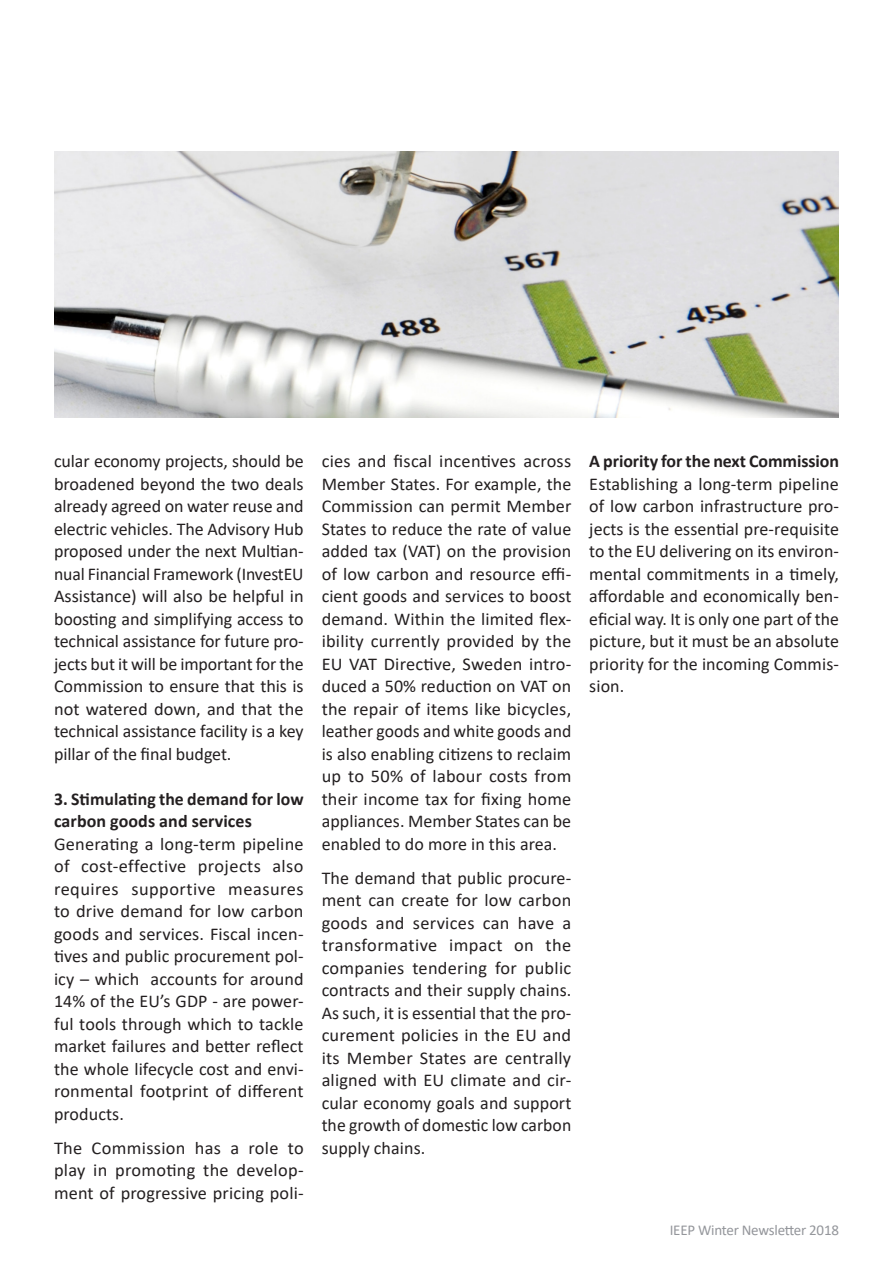
<style>
.page{position:relative;width:893px;height:1263px;background:#fff}
.page>*{position:absolute;margin:0;border:0;box-sizing:border-box;transform-origin:0 0}
.Body{font:18px/22.5px "Calibri";letter-spacing:.005em;color:#231f20;text-align:justify}
.Body-2{font:700 18px/22.5px "Calibri";letter-spacing:.005em;color:#231f20}
.t1{font:15px "Calibri";letter-spacing:-.015em;color:#94969b}
</style>
<div class="page">
<img style="left:54px;top:151px;width:785px;height:266px">
<p class="Body" style="left:54px;top:450px;width:251px">cular economy projects, should be broadened beyond the two deals already agreed on water reuse and electric vehicles. The Advisory Hub proposed under the next Multian&shy;nual Financial Framework (InvestEU Assistance) will also be helpful in boosting and simplifying access to technical assistance for future pro&shy;jects but it will be important for the Commission to ensure that this is not watered down, and that the technical assistance facility is a key pillar of the final budget.</p>
<p class="Body-2" style="left:54px;top:787px;width:251px">3. Stimulating the demand for low carbon goods and services</p>
<p class="Body" style="left:54px;top:832px;width:251px">Generating a long-term pipeline of cost-effective projects also requires supportive measures to drive demand for low carbon goods and services. Fiscal incen&shy;tives and public procurement pol&shy;icy – which accounts for around 14% of the EU’s GDP - are power&shy;ful tools through which to tackle market failures and better reflect the whole lifecycle cost and envi&shy;ronmental footprint of different products.</p>
<p class="Body" style="left:54px;top:1136px;width:251px">The Commission has a role to play in promoting the develop&shy;ment of progressive pricing poli-</p>
<p class="Body" style="left:322px;top:450px;width:251px">cies and fiscal incentives across Member States. For example, the Commission can permit Member States to reduce the rate of value added tax (VAT) on the provision of low carbon and resource effi&shy;cient goods and services to boost demand. Within the limited flex&shy;ibility currently provided by the EU VAT Directive, Sweden intro&shy;duced a 50% reduction on VAT on the repair of items like bicycles, leather goods and white goods and is also enabling citizens to reclaim up to 50% of labour costs from their income tax for fixing home appliances. Member States can be enabled to do more in this area.</p>
<p class="Body" style="left:322px;top:866px;width:251px">The demand that public procure&shy;ment can create for low carbon goods and services can have a transformative impact on the companies tendering for public contracts and their supply chains.<br>As such, it is essential that the pro&shy;curement policies in the EU and its Member States are centrally aligned with EU climate and cir&shy;cular economy goals and support the growth of domestic low carbon supply chains.</p>
<p class="Body-2" style="left:589px;top:450px;width:251px">A priority for the next Commission</p>
<p class="Body" style="left:589px;top:472px;width:251px">Establishing a long-term pipeline of low carbon infrastructure pro&shy;jects is the essential pre-requisite to the EU delivering on its environ&shy;mental commitments in a timely, affordable and economically ben&shy;eficial way. It is only one part of the picture, but it must be an absolute priority for the incoming Commis&shy;sion.</p>
<p class="t1" style="left:670px;top:1220px;width:171px">IEEP Winter Newsletter 2018</p>
</div>
